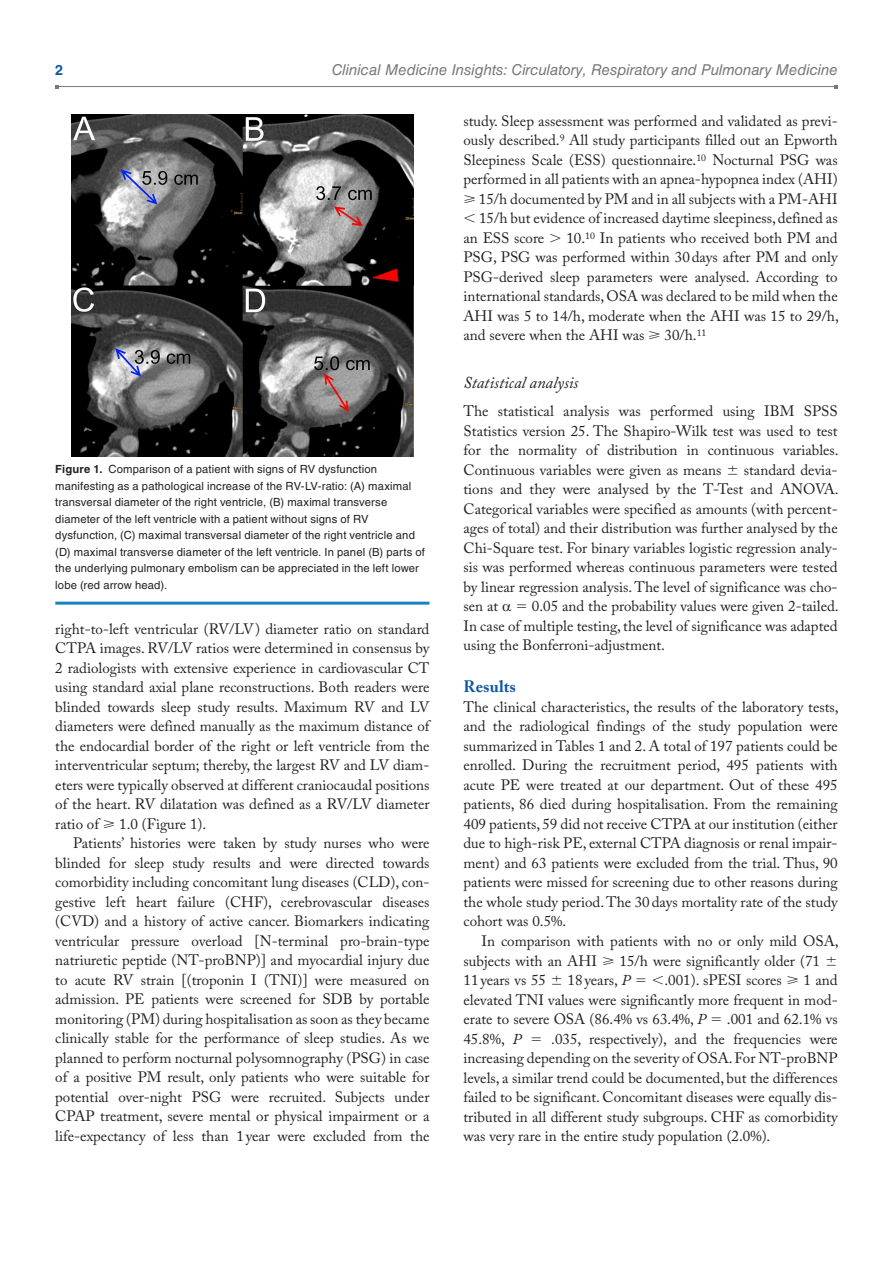
<style>
.page{position:relative;width:893px;height:1263px;background:#fff}
.page>*{position:absolute;margin:0;border:0;box-sizing:border-box;transform-origin:0 0}
.t1{font:italic 16.5px "Adobe Caslon Pro";color:#231f20}
.t2{font:700 16.5px "Adobe Caslon Pro";letter-spacing:.005em;color:#1055a4}
.t3{font:15px/19.5px "Adobe Caslon Pro";color:#231f20;text-align:justify}
.t4{font:italic 15px "Helvetica LT Std";letter-spacing:-.005em;color:#76787b}
.t5{font:700 14.25px "Helvetica LT Std";color:#1055a4}
.t6{font:11.25px/16.5px "Helvetica LT Std";letter-spacing:.015em;color:#231f20}
.s1{font-weight:700}
.s2{font-style:italic}
</style>
<div class="page">
<hr style="left:57px;top:86px;width:779px;height:1px;background:#76787b">
<hr style="left:55px;top:602px;width:374px;height:3px;background:#1582c5">
<img style="left:71px;top:115px;width:342px;height:342px">
<p class="t5" style="left:55px;top:61px;width:9px">2</p>
<p class="t4" style="left:332px;top:61px;width:507px">Clinical Medicine Insights: Circulatory, Respiratory and Pulmonary Medicine</p>
<p class="t6" style="left:55px;top:461px;width:371px"><span class="s1">Figure 1.</span> Comparison of a patient with signs of RV dysfunction manifesting as a pathological increase of the RV-LV-ratio: (A) maximal transversal diameter of the right ventricle, (B) maximal transverse diameter of the left ventricle with a patient without signs of RV dysfunction, (C) maximal transversal diameter of the right ventricle and (D) maximal transverse diameter of the left ventricle. In panel (B) parts of the underlying pulmonary embolism can be appreciated in the left lower lobe (red arrow head).</p>
<p class="t3" style="left:55px;top:619px;width:376px">right-to-left ventricular (RV/LV) diameter ratio on standard CTPA images. RV/LV ratios were determined in consensus by 2 radiologists with extensive experience in cardiovascular CT using standard axial plane reconstructions. Both readers were blinded towards sleep study results. Maximum RV and LV diameters were defined manually as the maximum distance of the endocardial border of the right or left ventricle from the interventricular septum; thereby, the largest RV and LV diam&shy;eters were typically observed at different craniocaudal positions of the heart. RV dilatation was defined as a RV/LV diameter ratio of ⩾ 1.0 (Figure 1).</p>
<p class="t3" style="left:55px;top:833px;width:376px;text-indent:18px">Patients’ histories were taken by study nurses who were blinded for sleep study results and were directed towards comorbidity including concomitant lung diseases (CLD), con&shy;gestive left heart failure (CHF), cerebrovascular diseases (CVD) and a history of active cancer. Biomarkers indicating ventricular pressure overload [N-terminal pro-brain-type natriuretic peptide (NT-proBNP)] and myocardial injury due to acute RV strain [(troponin I (TNI)] were measured on admission. PE patients were screened for SDB by portable monitoring (PM) during hospitalisation as soon as they became clinically stable for the performance of sleep studies. As we planned to perform nocturnal polysomnography (PSG) in case of a positive PM result, only patients who were suitable for potential over-night PSG were recruited. Subjects under CPAP treatment, severe mental or physical impairment or a life-expectancy of less than 1year were excluded from the</p>
<p class="t3" style="left:463px;top:111px;width:376px">study. Sleep assessment was performed and validated as previ-</p>
<p class="t3" style="left:463px;top:130px;width:376px">ously described.<sup>9</sup> All study participants filled out an Epworth</p>
<p class="t3" style="left:463px;top:150px;width:376px">Sleepiness Scale (ESS) questionnaire.<sup>10</sup> Nocturnal PSG was</p>
<p class="t3" style="left:463px;top:169px;width:376px">performed in all patients with an apnea-hypopnea index (AHI)</p>
<p class="t3" style="left:463px;top:189px;width:376px">⩾ 15/h documented by PM and in all subjects with a PM-AHI</p>
<p class="t3" style="left:479px;top:208px;width:360px">15/h but evidence of increased daytime sleepiness, defined as</p>
<p class="t3" style="left:463px;top:228px;width:82px">an ESS score</p>
<p class="t3" style="left:463px;top:228px;width:377px;text-indent:103px">10.<sup>10</sup> In patients who received both PM and PSG, PSG was performed within 30days after PM and only PSG-derived sleep parameters were analysed. According to international standards, OSA was declared to be mild when the AHI was 5 to 14/h, moderate when the AHI was 15 to 29/h, and severe when the AHI was ⩾ 30/h.<sup>11</sup></p>
<p class="t1" style="left:463px;top:373px;width:116px">Statistical analysis</p>
<p class="t3" style="left:463px;top:401px;width:377px">The statistical analysis was performed using IBM SPSS Statistics version 25. The Shapiro-Wilk test was used to test for the normality of distribution in continuous variables.<br>Continuous variables were given as means</p>
<p class="t3" style="left:463px;top:460px;width:377px;text-indent:280px">standard devia&shy;tions and they were analysed by the T-Test and ANOVA.<br>Categorical variables were specified as amounts (with percent&shy;ages of total) and their distribution was further analysed by the Chi-Square test. For binary variables logistic regression analy&shy;sis was performed whereas continuous parameters were tested by linear regression analysis. The level of significance was cho&shy;sen at</p>
<p class="t3" style="left:463px;top:596px;width:377px;text-indent:68px">0.05 and the probability values were given 2-tailed.<br>In case of multiple testing, the level of significance was adapted using the Bonferroni-adjustment.</p>
<p class="t2" style="left:463px;top:677px;width:54px">Results</p>
<p class="t3" style="left:463px;top:697px;width:377px">The clinical characteristics, the results of the laboratory tests, and the radiological findings of the study population were summarized in Tables 1 and 2. A total of 197 patients could be enrolled. During the recruitment period, 495 patients with acute PE were treated at our department. Out of these 495 patients, 86 died during hospitalisation. From the remaining 409 patients, 59 did not receive CTPA at our institution (either due to high-risk PE, external CTPA diagnosis or renal impair&shy;ment) and 63 patients were excluded from the trial. Thus, 90 patients were missed for screening due to other reasons during the whole study period. The 30days mortality rate of the study cohort was 0.5%.</p>
<p class="t3" style="left:463px;top:931px;width:377px;text-align:left;text-indent:18px">In comparison with patients with no or only mild OSA, subjects with an AHI ⩾ 15/h were significantly older (71<br>11years vs 55</p>
<p class="t3" style="left:463px;top:970px;width:376px;text-indent:201px">.001). sPESI scores ⩾ 1 and elevated TNI values were significantly more frequent in mod&shy;erate to severe OSA (86.4% vs 63.4%, <span class="s2">P</span></p>
<p class="t3" style="left:568px;top:970px;width:64px">18 years, <span class="s2">P</span></p>
<p class="t3" style="left:727px;top:1009px;width:112px">.001 and 62.1% vs</p>
<p class="t3" style="left:463px;top:1028px;width:376px;text-indent:88px">.035, respectively), and the frequencies were increasing depending on the severity of OSA. For NT-proBNP levels, a similar trend could be documented, but the differences failed to be significant. Concomitant diseases were equally dis&shy;tributed in all different study subgroups. CHF as comorbidity was very rare in the entire study population (2.0%).</p>
<p class="t3" style="left:463px;top:1028px;width:59px">45.8%, <span class="s2">P</span></p>
</div>
